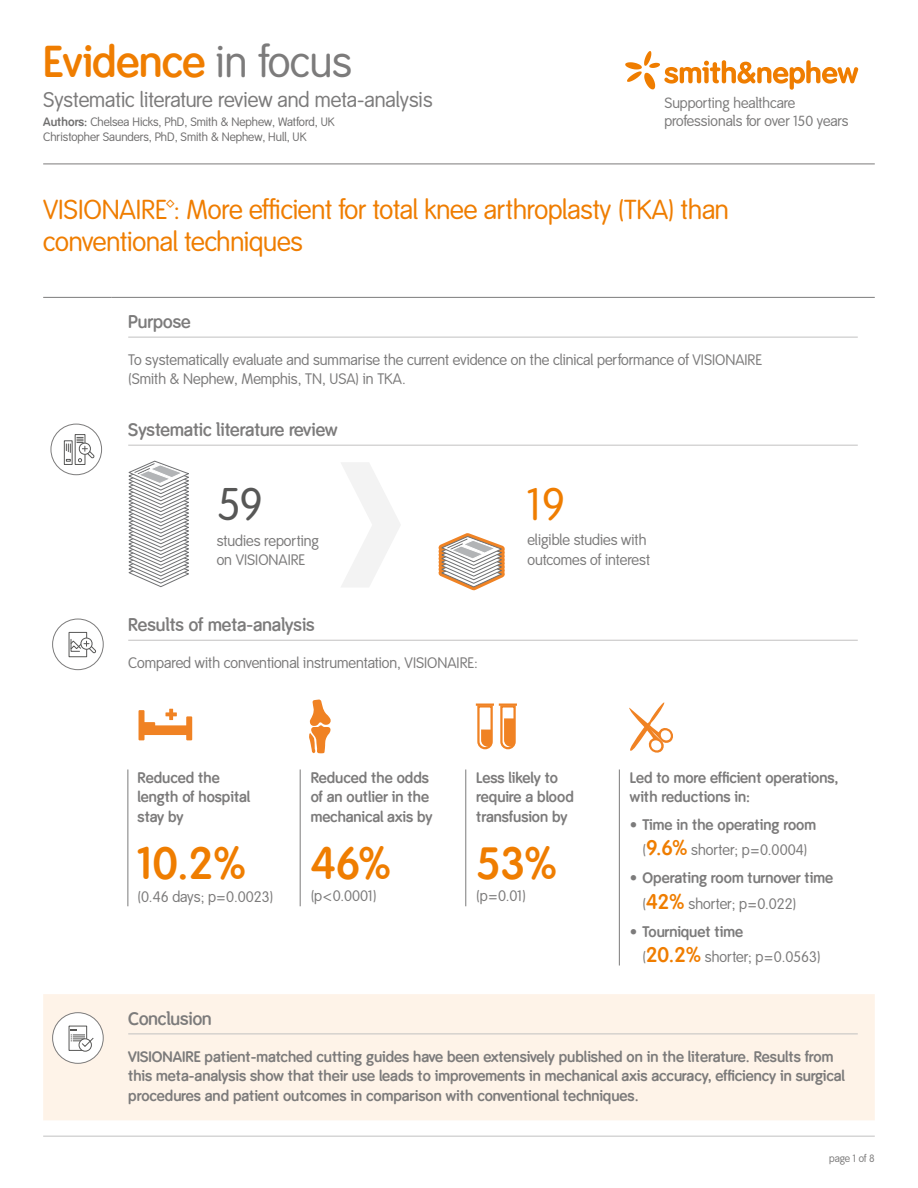
<style>
.page{position:relative;width:918px;height:1188px;background:#fff}
.page>*{position:absolute;margin:0;border:0;box-sizing:border-box;transform-origin:0 0}
.Body_10pt{font:600 45px "Smith&Nephew";color:#ef7d00}
.Body_10pt-2{font:45px "Smith&Nephew";color:#575756}
.Body_10pt-3{font:45px "Smith&Nephew";color:#ef7d00}
.Headline_5{font:600 43.5px "Smith&Nephew";color:#ef7d00}
.Title_Intro__Orange{font:27px/31.5px "Smith&Nephew";letter-spacing:-.005em;color:#ef7d00}
.Study_summary{font:21px "Smith&Nephew";color:#7c7b7b}
.Heading_5__Grey_unde{font:600 18px "Smith&Nephew";color:#7c7b7b}
.Body_10pt-4{font:700 15px/19.5px "Smith&Nephew";color:#7c7b7b}
.Body_10pt-5{font:15px/19.5px "Smith&Nephew";color:#7c7b7b}
.t1{font:14.7px/17.7px "Smith&Nephew";color:#7c7b7b}
.t2{font:12px/14.4px "Smith&Nephew";color:#706f6f}
.Page_footers{font:10.5px "Smith&Nephew";letter-spacing:-.015em;color:#7c7b7b}
.s1{font-weight:400;color:#7c7b7b}
.s2{font-weight:700}
.s3{font-weight:400}
.s4{font-weight:600;font-size:21px;color:#ef7d00}
</style>
<div class="page">
<div style="left:43px;top:994px;width:832px;height:126px;background:#fef3e8"></div>
<hr style="left:43px;top:297px;width:68px;height:1px;background:#7c7b7b">
<hr style="left:111px;top:297px;width:764px;height:1px;background:#7c7b7b">
<hr style="left:128px;top:337px;width:730px;height:1px;background:#c2c1c1">
<hr style="left:128px;top:445px;width:730px;height:1px;background:#c2c1c1">
<hr style="left:128px;top:640px;width:730px;height:1px;background:#c2c1c1">
<hr style="left:128px;top:1034px;width:730px;height:1px;background:#c2c1c1">
<svg style="left:53px;top:619px;width:50px;height:51px"></svg>
<svg style="left:55px;top:622px;width:45px;height:45px"></svg>
<div style="left:52px;top:619px;width:51px;height:51px;border:1px solid #7c7b7b;border-radius:50%"></div>
<svg style="left:53px;top:1013px;width:50px;height:50px"></svg>
<svg style="left:55px;top:1016px;width:45px;height:44px"></svg>
<div style="left:52px;top:1012px;width:51px;height:52px;border:1px solid #7c7b7b;border-radius:50%"></div>
<svg style="left:51px;top:424px;width:51px;height:51px"></svg>
<svg style="left:54px;top:427px;width:45px;height:45px"></svg>
<div style="left:51px;top:424px;width:51px;height:51px;border:1px solid #7c7b7b;border-radius:50%"></div>
<svg style="left:341px;top:463px;width:59px;height:124px"></svg>
<svg style="left:309px;top:699px;width:22px;height:55px"></svg>
<svg style="left:138px;top:708px;width:55px;height:33px"></svg>
<div style="left:139px;top:710px;width:6px;height:30px;background:#f08223"></div>
<div style="left:186px;top:716px;width:6px;height:24px;background:#f08223"></div>
<div style="left:142px;top:725px;width:49px;height:10px;background:#f08223"></div>
<div style="left:142px;top:722px;width:13px;height:6px;background:#f08223"></div>
<svg style="left:166px;top:712px;width:11px;height:4px"></svg>
<svg style="left:169px;top:709px;width:4px;height:11px"></svg>
<svg style="left:475px;top:703px;width:42px;height:47px"></svg>
<svg style="left:629px;top:702px;width:44px;height:51px"></svg>
<hr style="left:128px;top:770px;width:1px;height:136px;background:#7c7b7b">
<hr style="left:300px;top:770px;width:1px;height:136px;background:#7c7b7b">
<hr style="left:465px;top:770px;width:1px;height:136px;background:#7c7b7b">
<hr style="left:619px;top:770px;width:1px;height:196px;background:#7c7b7b">
<svg style="left:128px;top:461px;width:61px;height:126px"></svg>
<svg style="left:438px;top:533px;width:67px;height:58px"></svg>
<svg style="left:625px;top:51px;width:233px;height:39px"></svg>
<hr style="left:43px;top:164px;width:832px;height:1px;background:#7c7b7b">
<hr style="left:43px;top:1136px;width:832px;height:1px;background:#c2c1c1">
<p class="Headline_5" style="left:43px;top:36px;width:310px">Evidence <span class="s1">in focus</span></p>
<p class="Study_summary" style="left:43px;top:87px;width:391px">Systematic literature review and meta-analysis</p>
<p class="t2" style="left:43px;top:115px;width:293px"><span class="s2">Authors:</span> Chelsea Hicks, PhD, Smith &amp; Nephew, Watford, UK<br>Christopher Saunders, PhD, Smith &amp; Nephew, Hull, UK</p>
<p class="t1" style="left:664px;top:95px;width:185px">Supporting healthcare professionals for over 150 years</p>
<p class="Title_Intro__Orange" style="left:43px;top:195px;width:687px">VISIONAIRE™: More efficient for total knee arthroplasty (TKA) than conventional techniques</p>
<p class="Heading_5__Grey_unde" style="left:128px;top:311px;width:64px">Purpose</p>
<p class="Body_10pt-5" style="left:128px;top:350px;width:635px">To systematically evaluate and summarise the current evidence on the clinical performance of VISIONAIRE (Smith &amp; Nephew, Memphis, TN, USA) in TKA.</p>
<p class="Heading_5__Grey_unde" style="left:128px;top:420px;width:211px">Systematic literature review</p>
<p class="Body_10pt-2" style="left:217px;top:479px;width:48px">59</p>
<p class="Body_10pt-5" style="left:217px;top:531px;width:104px">studies reporting on VISIONAIRE</p>
<p class="Heading_5__Grey_unde" style="left:128px;top:615px;width:188px">Results of meta-analysis</p>
<p class="Body_10pt-5" style="left:128px;top:653px;width:351px">Compared with conventional instrumentation, VISIONAIRE:</p>
<p class="Body_10pt-3" style="left:527px;top:478px;width:39px">19</p>
<p class="Body_10pt-5" style="left:527px;top:531px;width:124px">eligible studies with outcomes of interest</p>
<p class="Body_10pt-4" style="left:138px;top:768px;width:114px">Reduced the length of hospital stay by</p>
<p class="Body_10pt" style="left:138px;top:837px;width:110px">10.2%</p>
<p class="Body_10pt-5" style="left:138px;top:887px;width:137px">(0.46 days; p=0.0023)</p>
<p class="Body_10pt-4" style="left:311px;top:768px;width:123px">Reduced the odds of an outlier in the mechanical axis by</p>
<p class="Body_10pt" style="left:311px;top:837px;width:82px">46%</p>
<p class="Body_10pt-5" style="left:311px;top:887px;width:68px">(p&lt;0.0001)</p>
<p class="Body_10pt-4" style="left:476px;top:768px;width:99px">Less likely to require a blood transfusion by</p>
<p class="Body_10pt" style="left:476px;top:837px;width:83px">53%</p>
<p class="Body_10pt-5" style="left:476px;top:887px;width:51px">(p=0.01)</p>
<p class="Body_10pt-4" style="left:630px;top:768px;width:210px">Led to more efficient operations, with reductions in:</p>
<p class="Body_10pt-4" style="left:630px;top:813px;width:188px;line-height:25.2px;text-align:center">• Time in the operating room <span class="s3">(</span><span class="s4">9.6%</span> <span class="s3">shorter; p=0.0004)</span></p>
<p class="Body_10pt-4" style="left:643px;top:866px;width:192px;line-height:25.2px;text-indent:-13px">• Operating room turnover time <span class="s3">(</span><span class="s4">42%</span> <span class="s3">shorter; p=0.022)</span></p>
<p class="Body_10pt-5" style="left:643px;top:919px;width:180px;line-height:25.2px;text-indent:-13px"><span class="s2">• Tourniquet time<br></span>(<span class="s4">20.2%</span> shorter; p=0.0563)</p>
<p class="Heading_5__Grey_unde" style="left:128px;top:1008px;width:85px">Conclusion</p>
<p class="Body_10pt-4" style="left:128px;top:1047px;width:718px">VISIONAIRE patient-matched cutting guides have been extensively published on in the literature. Results from this meta-analysis show that their use leads to improvements in mechanical axis accuracy, efficiency in surgical procedures and patient outcomes in comparison with conventional techniques.</p>
<p class="Page_footers" style="left:829px;top:1152px;width:47px">page 1 of 8</p>
</div>
